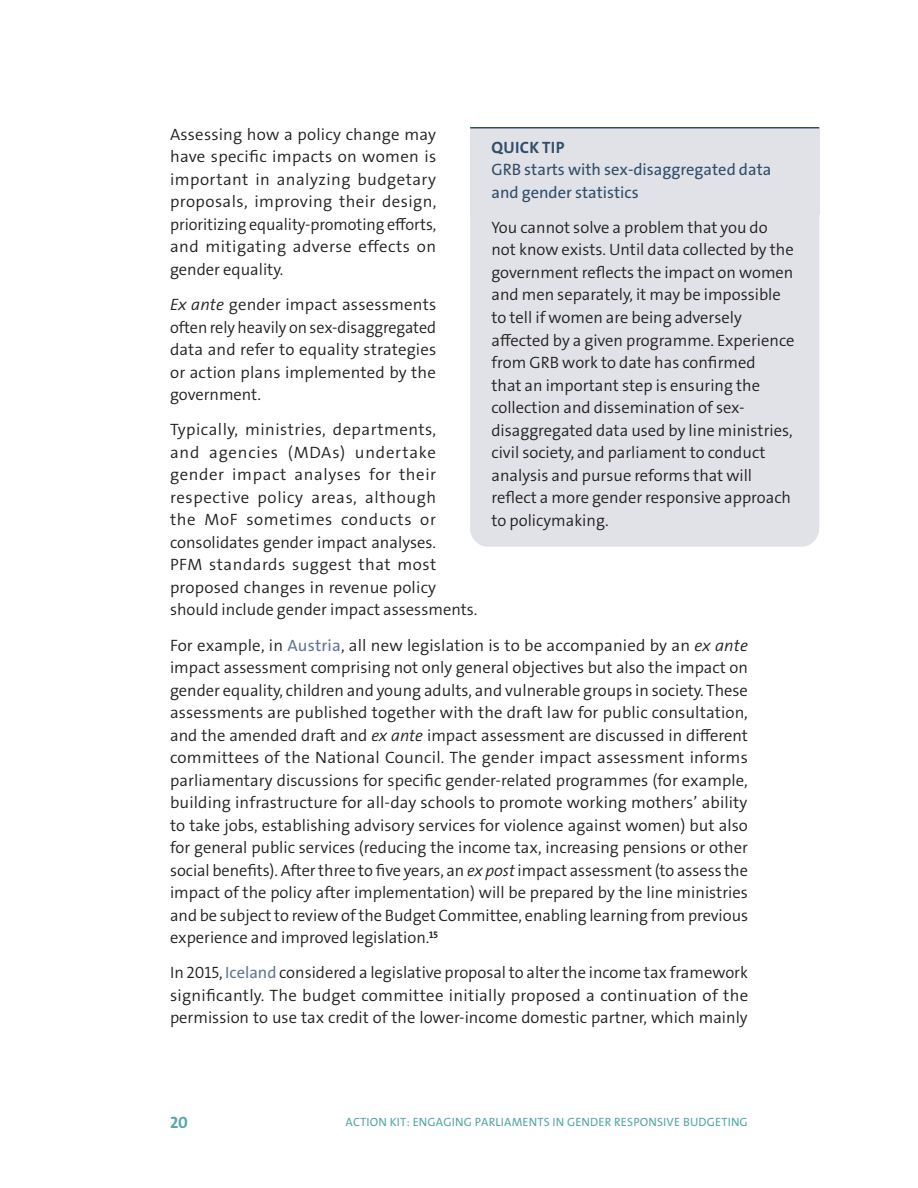
<style>
.page{position:relative;width:918px;height:1188px;background:#fff}
.page>*{position:absolute;margin:0;border:0;box-sizing:border-box;transform-origin:0 0}
.t1{font:16.5px/22.5px "Grundfos The Sans OT 4 SL";color:#231f20;text-align:justify}
.t2{font:16.5px/22.5px "Grundfos The Sans OT 4 SL";letter-spacing:.025em;color:#231f20}
.t3{font:16.5px/22.5px "Grundfos The Sans OT 5 R";color:#304d69}
.t4{font:16.5px "Grundfos The Sans OT 7 B";letter-spacing:.015em;color:#304d69}
.t5{font:16.5px "Grundfos The Sans OT 7 B";color:#54a7a6}
.t6{font:12px "Grundfos The Sans OT 5 R";letter-spacing:.015em;color:#54a7a6}
.s1{font-family:"Grundfos The Sans OT 4 SL Italic"}
.s2{font-family:"Grundfos The Sans OT 5 R";color:#647594}
</style>
<div class="page">
<div style="left:470px;top:128px;width:349px;height:87px;background:#e1e2e7"></div>
<hr style="left:470px;top:127px;width:349px;height:1px;background:#304d69">
<div style="left:470px;top:215px;width:349px;height:332px;background:#e1e2e7"></div>
<p class="t1" style="left:170px;top:123px;width:268px">Assessing how a policy change may have specific impacts on women is important in analyzing budgetary proposals, improving their design, prioritizing equality-promoting efforts, and mitigating adverse effects on gender equality.</p>
<p class="t1" style="left:170px;top:293px;width:268px"><span class="s1">Ex ante</span> gender impact assessments often rely heavily on sex-disaggregated data and refer to equality strategies or action plans implemented by the government.</p>
<p class="t2" style="left:170px;top:419px;width:309px">Typically, ministries, departments,<br>and agencies (MDAs) undertake gender impact analyses for their respective policy areas, although<br>the MoF sometimes conducts or consolidates gender impact analyses.<br>PFM standards suggest that most proposed changes in revenue policy should include gender impact assessments.</p>
<p class="t1" style="left:170px;top:634px;width:580px">For example, in <span class="s2">Austria</span>, all new legislation is to be accompanied by an <span class="s1">ex ante </span>impact assessment comprising not only general objectives but also the impact on gender equality, children and young adults, and vulnerable groups in society. These assessments are published together with the draft law for public consultation, and the amended draft and <span class="s1">ex ante</span> impact assessment are discussed in different committees of the National Council. The gender impact assessment informs parliamentary discussions for specific gender-related programmes (for example, building infrastructure for all-day schools to promote working mothers’ ability to take jobs, establishing advisory services for violence against women) but also for general public services (reducing the income tax, increasing pensions or other social benefits). After three to five years, an <span class="s1">ex post</span> impact assessment (to assess the impact of the policy after implementation) will be prepared by the line ministries and be subject to review of the Budget Committee, enabling learning from previous experience and improved legislation.<sup>15</sup></p>
<p class="t1" style="left:170px;top:962px;width:580px">In 2015, <span class="s2">Iceland</span> considered a legislative proposal to alter the income tax framework significantly. The budget committee initially proposed a continuation of the permission to use tax credit of the lower-income domestic partner, which mainly</p>
<p class="t4" style="left:492px;top:137px;width:74px">QUICK TIP</p>
<p class="t3" style="left:491px;top:159px;width:281px">GRB starts with sex-disaggregated data and gender statistics</p>
<p class="t1" style="left:491px;top:216px;width:305px;text-align:left">You cannot solve a problem that you do not know exists. Until data collected by the government reflects the impact on women and men separately, it may be impossible to tell if women are being adversely affected by a given programme. Experience from GRB work to date has confirmed<br>that an important step is ensuring the collection and dissemination of sex&shy;disaggregated data used by line ministries, civil society, and parliament to conduct analysis and pursue reforms that will reflect a more gender responsive approach to policymaking.</p>
<p class="t5" style="left:170px;top:1112px;width:19px">20</p>
<p class="t6" style="left:346px;top:1114px;width:404px">ACTION KIT: ENGAGING PARLIAMENTS IN GENDER RESPONSIVE BUDGETING</p>
</div>
